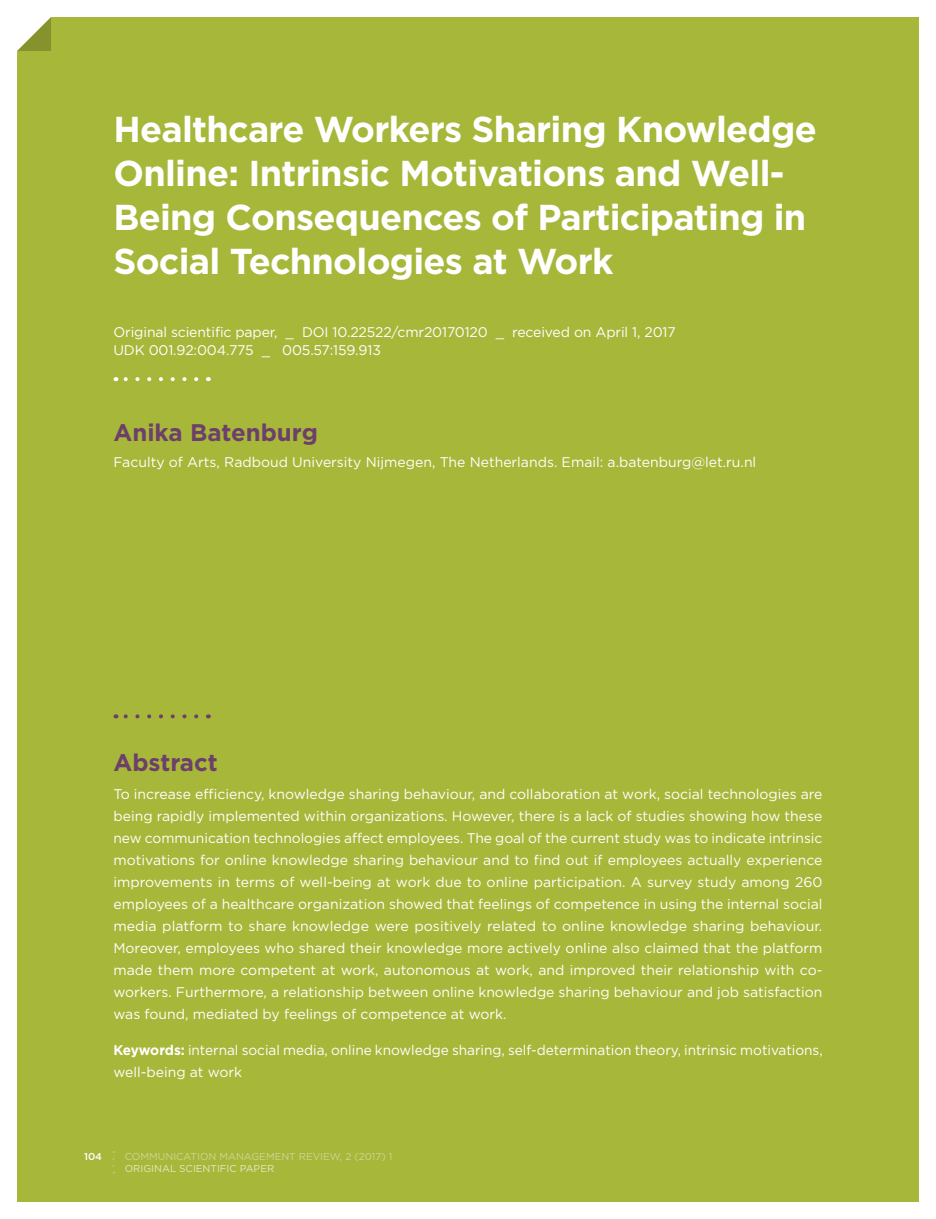
<style>
.page{position:relative;width:936px;height:1219px;background:#fff}
.page>*{position:absolute;margin:0;border:0;box-sizing:border-box;transform-origin:0 0}
.t1{font:700 36px/44px "Gotham";letter-spacing:-.02em;color:#fff}
.t2{font:700 24px "Gotham";color:#6d406b}
.t3{font:14px/22px "Gotham";letter-spacing:-.005em;color:#fff}
.t4{font:10px "Gotham";color:#d0d595}
.t5{font:10px "Gotham";color:#e6e7c6}
.t6{font:500 10px "Gotham";color:#fff}
.s1{font-weight:700}
</style>
<div class="page">
<div style="left:17px;top:17px;width:901px;height:1185px;background:#a7b739"></div>
<svg style="left:17px;top:17px;width:34px;height:34px"></svg>
<svg style="left:115px;top:377px;width:81px;height:4px"></svg>
<svg style="left:115px;top:714px;width:81px;height:4px"></svg>
<svg style="left:112px;top:1159px;width:2px;height:15px"></svg>
<h1 class="t1" style="left:113px;top:107px;width:704px">Healthcare Workers Sharing Knowledge Online: Intrinsic Motivations and Well-Being Consequences of Participating in Social Technologies at Work</h1>
<p class="t3" style="left:113px;top:322px;width:563px;line-height:18px">Original scientific paper, _ DOI 10.22522/cmr20170120 _ received on April 1, 2017<br>UDK 001.92:004.775 _ 005.57:159.913</p>
<h2 class="t2" style="left:113px;top:416px;width:206px">Anika Batenburg</h2>
<p class="t3" style="left:113px;top:450px;width:644px">Faculty of Arts, Radboud University Nijmegen, The Netherlands. Email: a.batenburg@let.ru.nl</p>
<h2 class="t2" style="left:113px;top:747px;width:106px">Abstract</h2>
<p class="t3" style="left:113px;top:783px;width:710px;text-align:justify">To increase efficiency, knowledge sharing behaviour, and collaboration at work, social technologies are being rapidly implemented within organizations. However, there is a lack of studies showing how these new communication technologies affect employees. The goal of the current study was to indicate intrinsic motivations for online knowledge sharing behaviour and to find out if employees actually experience improvements in terms of well-being at work due to online participation. A survey study among 260 employees of a healthcare organization showed that feelings of competence in using the internal social media platform to share knowledge were positively related to online knowledge sharing behaviour.<br>Moreover, employees who shared their knowledge more actively online also claimed that the platform made them more competent at work, autonomous at work, and improved their relationship with co&shy;workers. Furthermore, a relationship between online knowledge sharing behaviour and job satisfaction was found, mediated by feelings of competence at work.</p>
<p class="t3" style="left:113px;top:1039px;width:710px"><span class="s1">Keywords:</span> internal social media, online knowledge sharing, self-determination theory, intrinsic motivations, well-being at work</p>
<p class="t6" style="left:84px;top:1150px;width:20px">104</p>
<p class="t4" style="left:125px;top:1151px;width:269px">COMMUNICATION MANAGEMENT REVIEW, 2 (2017) 1</p>
<p class="t5" style="left:125px;top:1163px;width:151px">ORIGINAL SCIENTIFIC PAPER</p>
</div>
